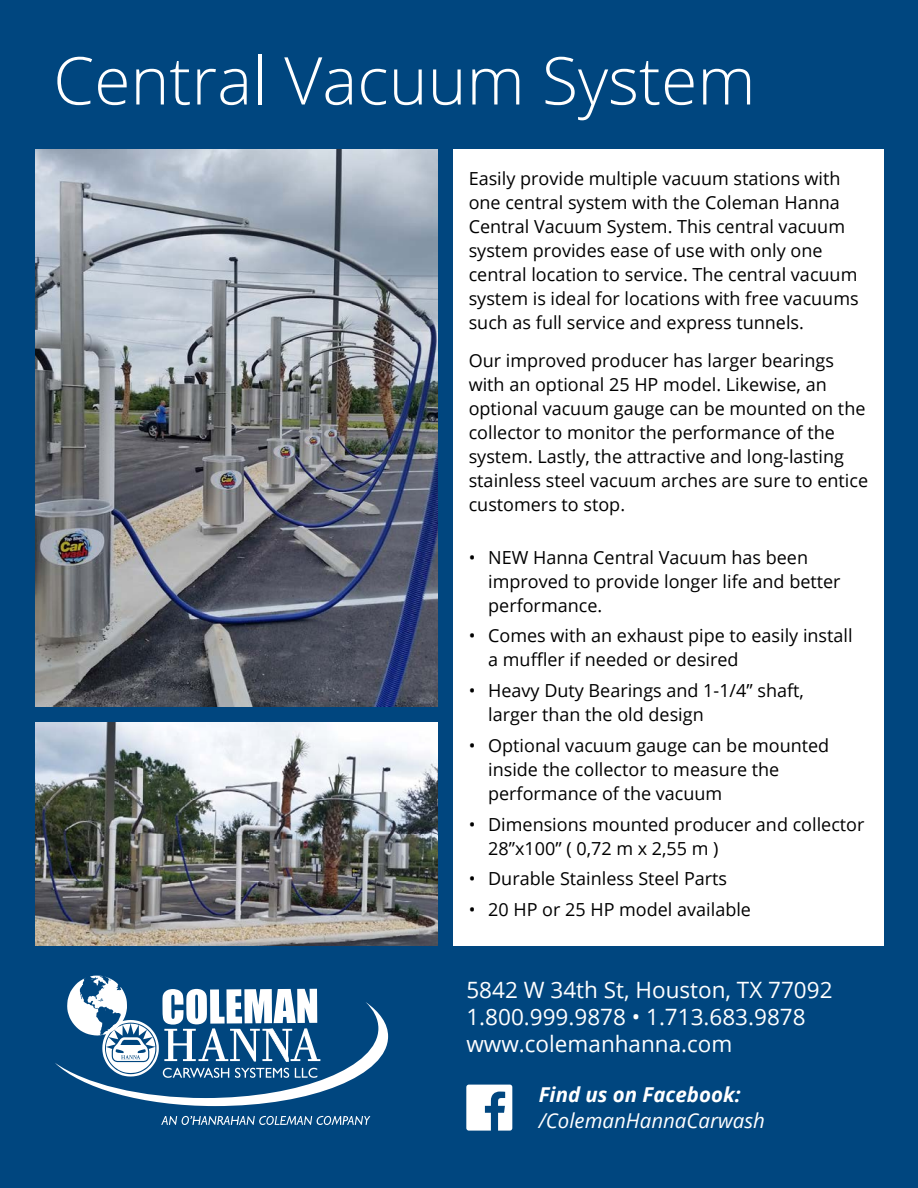
<style>
.page{position:relative;width:918px;height:1188px;background:#fff}
.page>*{position:absolute;margin:0;border:0;box-sizing:border-box;transform-origin:0 0}
.t1{font:300 66px "Open Sans";color:#fff}
.t2{font:22.5px/27px "Open Sans";color:#fff}
.t3{font:italic 20.4px "Open Sans";color:#fff}
.t4{font:italic 700 20.4px "Open Sans";color:#fff}
.t5{font:18px/24px "Open Sans";color:#000}
</style>
<div class="page">
<img style="left:34px;top:721px;width:404px;height:225px">
<img style="left:34px;top:149px;width:404px;height:558px">
<div style="left:0;top:946px;width:918px;height:242px;background:#00467f"></div>
<div style="left:0;top:0;width:34px;height:1094px;background:#00467f"></div>
<div style="left:885px;top:0;width:33px;height:1099px;background:#00467f"></div>
<div style="left:0;top:0;width:918px;height:149px;background:#00467f"></div>
<div style="left:0;top:707px;width:452px;height:14px;background:#00467f"></div>
<div style="left:438px;top:135px;width:14px;height:831px;background:#00467f"></div>
<svg style="left:55px;top:976px;width:333px;height:130px"></svg>
<svg style="left:161px;top:1116px;width:209px;height:9px"></svg>
<svg style="left:466px;top:1085px;width:46px;height:46px"></svg>
<h1 class="t1" style="left:53px;top:35px;width:704px">Central Vacuum System</h1>
<p class="t5" style="left:469px;top:166px;width:391px">Easily provide multiple vacuum stations with one central system with the Coleman Hanna Central Vacuum System. This central vacuum system provides ease of use with only one central location to service. The central vacuum system is ideal for locations with free vacuums such as full service and express tunnels.</p>
<p class="t5" style="left:469px;top:348px;width:401px">Our improved producer has larger bearings with an optional 25 HP model. Likewise, an optional vacuum gauge can be mounted on the collector to monitor the performance of the system. Lastly, the attractive and long-lasting stainless steel vacuum arches are sure to entice customers to stop.</p>
<p class="t5" style="left:488px;top:545px;width:354px;text-indent:-19px">• NEW Hanna Central Vacuum has been improved to provide longer life and better performance.</p>
<p class="t5" style="left:488px;top:623px;width:366px;text-indent:-19px">• Comes with an exhaust pipe to easily install a muffler if needed or desired</p>
<p class="t5" style="left:488px;top:678px;width:317px;text-indent:-19px">• Heavy Duty Bearings and 1-1/4” shaft, larger than the old design</p>
<p class="t5" style="left:488px;top:733px;width:343px;text-indent:-19px">• Optional vacuum gauge can be mounted inside the collector to measure the performance of the vacuum</p>
<p class="t5" style="left:488px;top:812px;width:378px;text-indent:-19px">• Dimensions mounted producer and collector<br>28”x100” ( 0,72 m x 2,55 m )</p>
<p class="t5" style="left:469px;top:866px;width:260px">• Durable Stainless Steel Parts</p>
<p class="t5" style="left:469px;top:897px;width:284px">• 20 HP or 25 HP model available</p>
<p class="t2" style="left:466px;top:976px;width:368px">5842 W 34th St, Houston, TX 77092<br>1.800.999.9878 • 1.713.683.9878 www.colemanhanna.com</p>
<p class="t4" style="left:539px;top:1080px;width:203px">Find us on Facebook:</p>
<p class="t3" style="left:539px;top:1106px;width:228px">/ColemanHannaCarwash</p>
</div>
